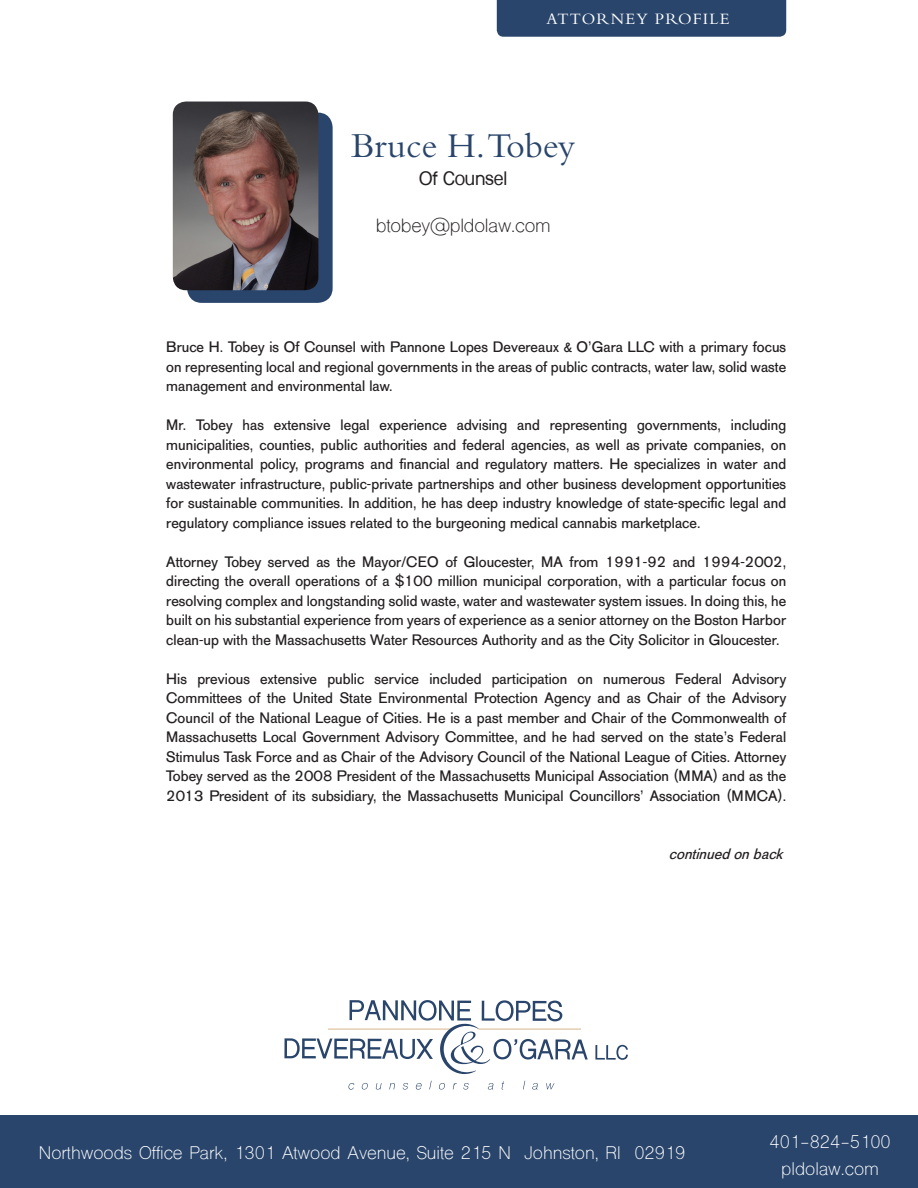
<style>
.page{position:relative;width:918px;height:1188px;background:#fff}
.page>*{position:absolute;margin:0;border:0;box-sizing:border-box;transform-origin:0 0}
.t1{font:36.3px "Bembo";letter-spacing:-.005em;color:#29456b}
.t2{font:18.15px "Shree Dev 0714";letter-spacing:-.01em;color:#231f20}
.t3{font:700 18.15px "Shree Dev 0714";letter-spacing:-.01em;color:#231f20}
.t4{font:17.25px "Shree Dev 0714";color:#fff}
.t5{font:16.5px "Bembo";letter-spacing:.07em;color:#fff}
.t6{font:15px/19.5px "AG Old Face";letter-spacing:.005em;color:#231f20;text-align:justify}
.t7{font:italic 15px "AG Old Face";color:#231f20}
</style>
<div class="page">
<div style="left:0;top:1116px;width:918px;height:72px;background:#29456b"></div>
<div style="left:497px;top:0;width:289px;height:37px;background:#29456b"></div>
<svg style="left:595px;top:1045px;width:33px;height:15px"></svg>
<svg style="left:284px;top:1000px;width:304px;height:74px"></svg>
<svg style="left:348px;top:1083px;width:6px;height:7px"></svg>
<svg style="left:362px;top:1083px;width:6px;height:7px"></svg>
<svg style="left:376px;top:1083px;width:6px;height:7px"></svg>
<svg style="left:389px;top:1083px;width:6px;height:6px"></svg>
<svg style="left:403px;top:1083px;width:5px;height:7px"></svg>
<svg style="left:416px;top:1083px;width:6px;height:7px"></svg>
<svg style="left:429px;top:1081px;width:3px;height:8px"></svg>
<svg style="left:439px;top:1083px;width:6px;height:7px"></svg>
<svg style="left:453px;top:1083px;width:4px;height:6px"></svg>
<svg style="left:463px;top:1083px;width:6px;height:7px"></svg>
<svg style="left:488px;top:1083px;width:5px;height:7px"></svg>
<svg style="left:502px;top:1081px;width:2px;height:9px"></svg>
<svg style="left:532px;top:1083px;width:6px;height:7px"></svg>
<svg style="left:546px;top:1083px;width:9px;height:6px"></svg>
<div style="left:187px;top:113px;width:146px;height:190px;background:#29456b;border-radius:15px"></div>
<img style="left:173px;top:102px;width:145px;height:188px">
<p class="t5" style="left:546px;top:9px;width:185px">ATTORNEY PROFILE</p>
<p class="t1" style="left:352px;top:125px;width:225px">Bruce H.Tobey</p>
<p class="t3" style="left:419px;top:168px;width:90px">Of Counsel</p>
<p class="t2" style="left:376px;top:214px;width:176px">btobey@pldolaw.com</p>
<p class="t6" style="left:166px;top:338px;width:621px">Bruce H. Tobey is Of Counsel with Pannone Lopes Devereaux &amp; O’Gara LLC with a primary focus on representing local and regional governments in the areas of public contracts, water law, solid waste management and environmental law.</p>
<p class="t6" style="left:166px;top:416px;width:621px">Mr. Tobey has extensive legal experience advising and representing governments, including municipalities, counties, public authorities and federal agencies, as well as private companies, on environmental policy, programs and financial and regulatory matters. He specializes in water and wastewater infrastructure, public-private partnerships and other business development opportunities for sustainable communities. In addition, he has deep industry knowledge of state-specific legal and regulatory compliance issues related to the burgeoning medical cannabis marketplace.</p>
<p class="t6" style="left:166px;top:552px;width:621px">Attorney Tobey served as the Mayor/CEO of Gloucester, MA from 1991-92 and 1994-2002, directing the overall operations of a $100 million municipal corporation, with a particular focus on resolving complex and longstanding solid waste, water and wastewater system issues. In doing this, he built on his substantial experience from years of experience as a senior attorney on the Boston Harbor clean-up with the Massachusetts Water Resources Authority and as the City Solicitor in Gloucester.</p>
<p class="t6" style="left:166px;top:669px;width:621px">His previous extensive public service included participation on numerous Federal Advisory Committees of the United State Environmental Protection Agency and as Chair of the Advisory Council of the National League of Cities. He is a past member and Chair of the Commonwealth of Massachusetts Local Government Advisory Committee, and he had served on the state’s Federal Stimulus Task Force and as Chair of the Advisory Council of the National League of Cities. Attorney Tobey served as the 2008 President of the Massachusetts Municipal Association (MMA) and as the 2013 President of its subsidiary, the Massachusetts Municipal Councillors’ Association (MMCA).</p>
<p class="t7" style="left:669px;top:845px;width:120px">continuedonback</p>
<p class="t4" style="left:39px;top:1143px;width:648px">Northwoods Office Park, 1301 Atwood Avenue, Suite 215 N Johnston, RI 02919</p>
<p class="t4" style="left:769px;top:1131px;width:123px">401-824-5100</p>
<p class="t4" style="left:781px;top:1158px;width:99px">pldolaw.com</p>
</div>
